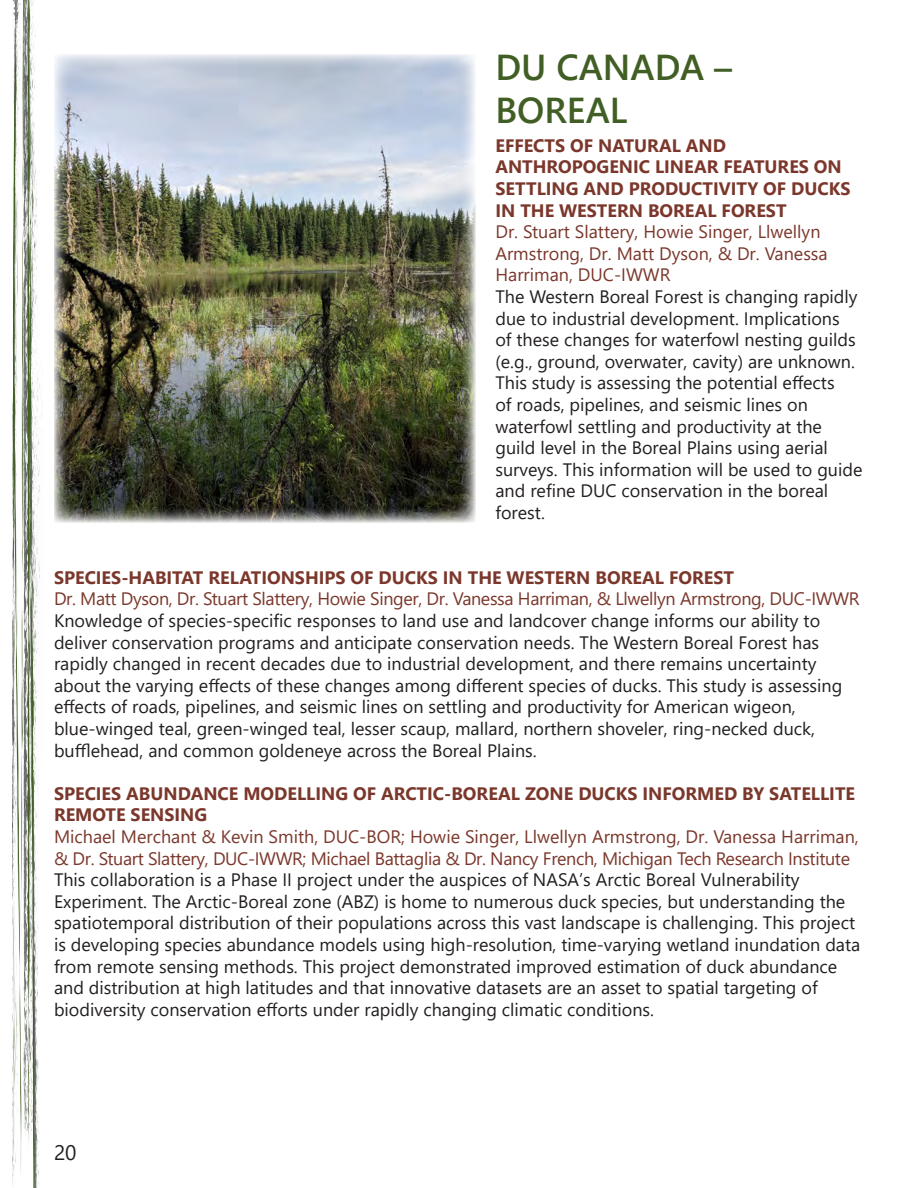
<style>
.page{position:relative;width:918px;height:1188px;background:#fff}
.page>*{position:absolute;margin:0;border:0;box-sizing:border-box;transform-origin:0 0}
.t1{font:600 36px/43.2px "Segoe UI";color:#415f25}
.t2{font:21px "Segoe UI";color:#231f20}
.t3{font:18px/21.6px "Segoe UI";color:#231f20}
.t4{font:18px/21.6px "Segoe UI";letter-spacing:-.02em;color:#7b372b}
.t5{font:700 18px/21.6px "Segoe UI";color:#7b372b}
.t6{font:18px/21.6px "Segoe UI";color:#7b372b}
</style>
<div class="page">
<img style="left:13px;top:0;width:1px;height:1175px">
<img style="left:14px;top:0;width:29px;height:1188px">
<img style="left:54px;top:54px;width:421px;height:469px">
<p class="t1" style="left:495px;top:43px;width:238px">DU CANADA –<br>BOREAL</p>
<p class="t5" style="left:495px;top:133px;width:357px">EFFECTS OF NATURAL AND<br>ANTHROPOGENIC LINEAR FEATURES ON<br>SETTLING AND PRODUCTIVITY OF DUCKS<br>IN THE WESTERN BOREAL FOREST</p>
<p class="t6" style="left:495px;top:219px;width:334px">Dr. Stuart Slattery, Howie Singer, Llwellyn<br>Armstrong, Dr. Matt Dyson, &amp; Dr. Vanessa<br>Harriman, DUC-IWWR</p>
<p class="t3" style="left:495px;top:284px;width:369px">The Western Boreal Forest is changing rapidly due to industrial development. Implications<br>of these changes for waterfowl nesting guilds (e.g., ground, overwater, cavity) are unknown.<br>This study is assessing the potential effects<br>of roads, pipelines, and seismic lines on waterfowl settling and productivity at the guild level in the Boreal Plains using aerial surveys. This information will be used to guide and refine DUC conservation in the boreal forest.</p>
<p class="t5" style="left:54px;top:565px;width:682px">SPECIES-HABITAT RELATIONSHIPS OF DUCKS IN THE WESTERN BOREAL FOREST</p>
<p class="t4" style="left:54px;top:587px;width:807px">Dr. Matt Dyson, Dr. Stuart Slattery, Howie Singer, Dr. Vanessa Harriman, &amp; Llwellyn Armstrong, DUC-IWWR</p>
<p class="t3" style="left:54px;top:608px;width:790px">Knowledge of species-specific responses to land use and landcover change informs our ability to deliver conservation programs and anticipate conservation needs. The Western Boreal Forest has rapidly changed in recent decades due to industrial development, and there remains uncertainty about the varying effects of these changes among different species of ducks. This study is assessing effects of roads, pipelines, and seismic lines on settling and productivity for American wigeon, blue-winged teal, green-winged teal, lesser scaup, mallard, northern shoveler, ring-necked duck, bufflehead, and common goldeneye across the Boreal Plains.</p>
<p class="t5" style="left:54px;top:781px;width:803px">SPECIES ABUNDANCE MODELLING OF ARCTIC-BOREAL ZONE DUCKS INFORMED BY SATELLITE<br>REMOTE SENSING</p>
<p class="t4" style="left:54px;top:824px;width:806px">Michael Merchant &amp; Kevin Smith, DUC-BOR; Howie Singer, Llwellyn Armstrong, Dr. Vanessa Harriman, &amp; Dr. Stuart Slattery, DUC-IWWR; Michael Battaglia &amp; Dr. Nancy French, Michigan Tech Research Institute</p>
<p class="t3" style="left:54px;top:867px;width:808px">This collaboration is a Phase II project under the auspices of NASA’s Arctic Boreal Vulnerability Experiment. The Arctic-Boreal zone (ABZ) is home to numerous duck species, but understanding the spatiotemporal distribution of their populations across this vast landscape is challenging. This project is developing species abundance models using high-resolution, time-varying wetland inundation data from remote sensing methods. This project demonstrated improved estimation of duck abundance and distribution at high latitudes and that innovative datasets are an asset to spatial targeting of biodiversity conservation efforts under rapidly changing climatic conditions.</p>
<p class="t2" style="left:54px;top:1132px;width:24px">20</p>
</div>
